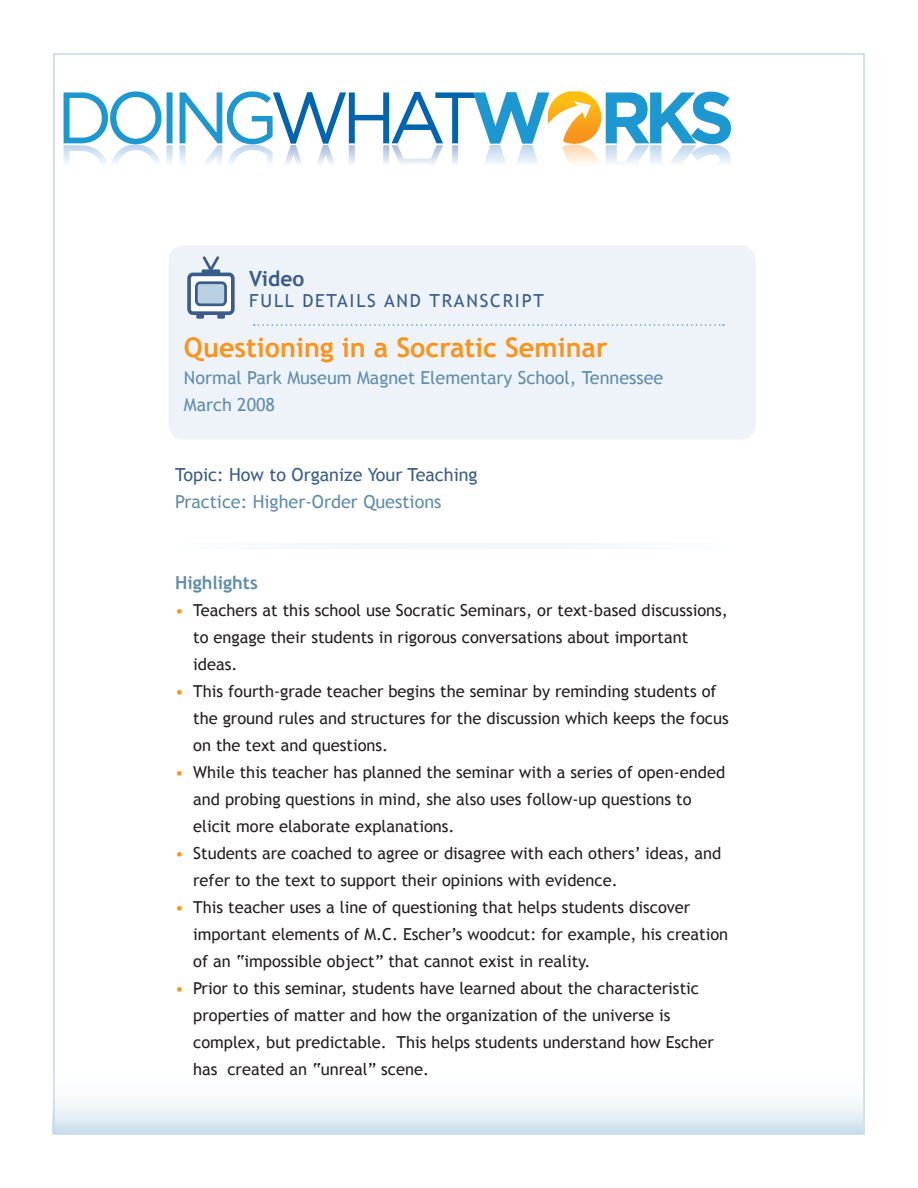
<style>
.page{position:relative;width:918px;height:1188px;background:#fff}
.page>*{position:absolute;margin:0;border:0;box-sizing:border-box;transform-origin:0 0}
.t1{font:700 27px "Trebuchet MS";color:#fa941c}
.t2{font:700 21px "Trebuchet MS";color:#3b5c8a}
.t3{font:18px "Trebuchet MS";color:#618cad}
.t4{font:18px "Trebuchet MS";color:#3b5c8a}
.t5{font:18px "Trebuchet MS";letter-spacing:.1em;color:#3b5c8a}
.t6{font:700 18px "Trebuchet MS";color:#618cad}
.t7{font:16.5px/27px "Trebuchet MS";color:#231f20}
.s1{color:#fa941c}
</style>
<div class="page">
<svg style="left:56px;top:1102px;width:806px;height:30px"></svg>
<div style="left:171px;top:543px;width:564px;height:6px;border:2px solid #fff"></div>
<div style="left:169px;top:245px;width:587px;height:195px;background:#edf3f8;border-radius:15px"></div>
<div style="left:189px;top:275px;width:44px;height:38px;background:#fff;border-radius:4px"></div>
<div style="left:187px;top:273px;width:48px;height:42px;border:4px solid #3b5c8a;border-radius:4px"></div>
<div style="left:196px;top:283px;width:30px;height:22px;background:#bad1e3;border-radius:4px"></div>
<div style="left:195px;top:281px;width:32px;height:25px;border:3px solid #3b5c8a;border-radius:4px"></div>
<svg style="left:200px;top:256px;width:21px;height:19px"></svg>
<svg style="left:196px;top:313px;width:8px;height:6px"></svg>
<svg style="left:217px;top:313px;width:8px;height:6px"></svg>
<svg style="left:254px;top:324px;width:470px;height:2px"></svg>
<img style="left:63px;top:91px;width:668px;height:73px">
<p class="t2" style="left:249px;top:266px;width:57px">Video</p>
<p class="t5" style="left:249px;top:291px;width:284px">Full Details and Transcript</p>
<p class="t1" style="left:184px;top:331px;width:425px">Questioning in a Socratic Seminar</p>
<p class="t3" style="left:184px;top:367px;width:481px">Normal Park Museum Magnet Elementary School, Tennessee</p>
<p class="t3" style="left:184px;top:394px;width:93px">March 2008</p>
<p class="t4" style="left:175px;top:464px;width:304px">Topic: How to Organize Your Teaching</p>
<p class="t3" style="left:175px;top:491px;width:268px">Practice: Higher-Order Questions</p>
<p class="t6" style="left:175px;top:572px;width:84px">Highlights</p>
<p class="t7" style="left:193px;top:597px;width:536px;text-indent:-18px"><span class="s1">•</span> Teachers at this school use Socratic Seminars, or text-based discussions, to engage their students in rigorous conversations about important ideas.</p>
<p class="t7" style="left:193px;top:678px;width:537px;text-indent:-18px"><span class="s1">•</span> This fourth-grade teacher begins the seminar by reminding students of the ground rules and structures for the discussion which keeps the focus on the text and questions.</p>
<p class="t7" style="left:193px;top:759px;width:534px;text-indent:-18px"><span class="s1">•</span> While this teacher has planned the seminar with a series of open-ended and probing questions in mind, she also uses follow-up questions to elicit more elaborate explanations.</p>
<p class="t7" style="left:193px;top:840px;width:530px;text-indent:-18px"><span class="s1">•</span> Students are coached to agree or disagree with each others’ ideas, and refer to the text to support their opinions with evidence.</p>
<p class="t7" style="left:193px;top:894px;width:537px;text-indent:-18px"><span class="s1">•</span> This teacher uses a line of questioning that helps students discover important elements of M.C. Escher’s woodcut: for example, his creation of an “impossible object” that cannot exist in reality.</p>
<p class="t7" style="left:193px;top:975px;width:522px;text-indent:-18px"><span class="s1">•</span> Prior to this seminar, students have learned about the characteristic properties of matter and how the organization of the universe is complex, but predictable. This helps students understand how Escher has created an “unreal” scene.</p>
</div>
